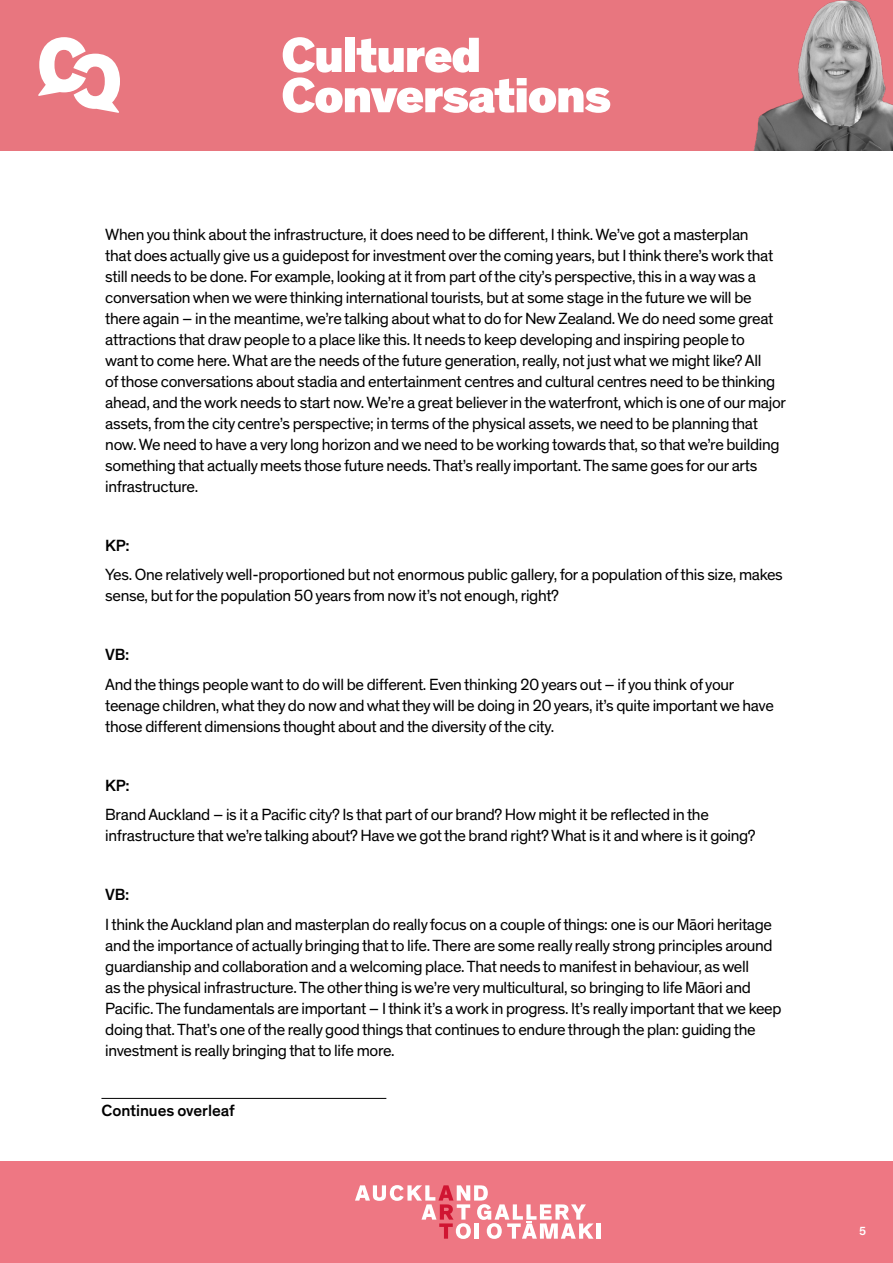
<style>
.page{position:relative;width:893px;height:1263px;background:#fff}
.page>*{position:absolute;margin:0;border:0;box-sizing:border-box;transform-origin:0 0}
.t1{font:16.5px/21px "Theinhardt";letter-spacing:-.02em;color:#000}
.t2{font:500 16.5px "Theinhardt";letter-spacing:-.005em;color:#000}
.t3{font:500 12px "Theinhardt";color:#fff}
</style>
<div class="page">
<div style="left:0;top:1161px;width:893px;height:102px;background:#ee7783"></div>
<hr style="left:101px;top:1098px;width:285px;height:1px;background:#000">
<hr style="left:596px;top:1223px;width:4px;height:16px;background:#fff">
<svg style="left:355px;top:1185px;width:239px;height:54px"></svg>
<div style="left:0;top:0;width:893px;height:150px;background:#e8767f"></div>
<svg style="left:38px;top:37px;width:82px;height:76px"></svg>
<svg style="left:283px;top:37px;width:327px;height:76px"></svg>
<img style="left:754px;top:0;width:139px;height:150px">
<p class="t1" style="left:105px;top:224px;width:682px">When you think about the infrastructure, it does need to be different, I think. We’ve got a masterplan<br>that does actually give us a guidepost for investment over the coming years, but I think there’s work that still needs to be done. For example, looking at it from part of the city’s perspective, this in a way was a conversation when we were thinking international tourists, but at some stage in the future we will be there again – in the meantime, we’re talking about what to do for New Zealand. We do need some great attractions that draw people to a place like this. It needs to keep developing and inspiring people to<br>want to come here. What are the needs of the future generation, really, not just what we might like? All<br>of those conversations about stadia and entertainment centres and cultural centres need to be thinking ahead, and the work needs to start now. We’re a great believer in the waterfront, which is one of our major assets, from the city centre’s perspective; in terms of the physical assets, we need to be planning that now. We need to have a very long horizon and we need to be working towards that, so that we’re building something that actually meets those future needs. That’s really important. The same goes for our arts infrastructure.</p>
<p class="t2" style="left:105px;top:535px;width:26px">KP:</p>
<p class="t1" style="left:105px;top:565px;width:679px">Yes. One relatively well-proportioned but not enormous public gallery, for a population of this size, makes sense, but for the population 50 years from now it’s not enough, right?</p>
<p class="t2" style="left:105px;top:645px;width:26px">VB:</p>
<p class="t1" style="left:105px;top:674px;width:670px">And the things people want to do will be different. Even thinking 20 years out – if you think of your teenage children, what they do now and what they will be doing in 20 years, it’s quite important we have those different dimensions thought about and the diversity of the city.</p>
<p class="t2" style="left:105px;top:775px;width:26px">KP:</p>
<p class="t1" style="left:105px;top:805px;width:652px">Brand Auckland – is it a Pacific city? Is that part of our brand? How might it be reflected in the infrastructure that we’re talking about? Have we got the brand right? What is it and where is it going?</p>
<p class="t2" style="left:105px;top:885px;width:26px">VB:</p>
<p class="t1" style="left:105px;top:914px;width:678px">I think the Auckland plan and masterplan do really focus on a couple of things: one is our Māori heritage and the importance of actually bringing that to life. There are some really really strong principles around guardianship and collaboration and a welcoming place. That needs to manifest in behaviour, as well<br>as the physical infrastructure. The other thing is we’re very multicultural, so bringing to life Māori and Pacific. The fundamentals are important – I think it’s a work in progress. It’s really important that we keep doing that. That’s one of the really good things that continues to endure through the plan: guiding the investment is really bringing that to life more.</p>
<p class="t2" style="left:101px;top:1100px;width:135px">Continues overleaf</p>
<p class="t3" style="left:859px;top:1223px;width:9px">5</p>
</div>
